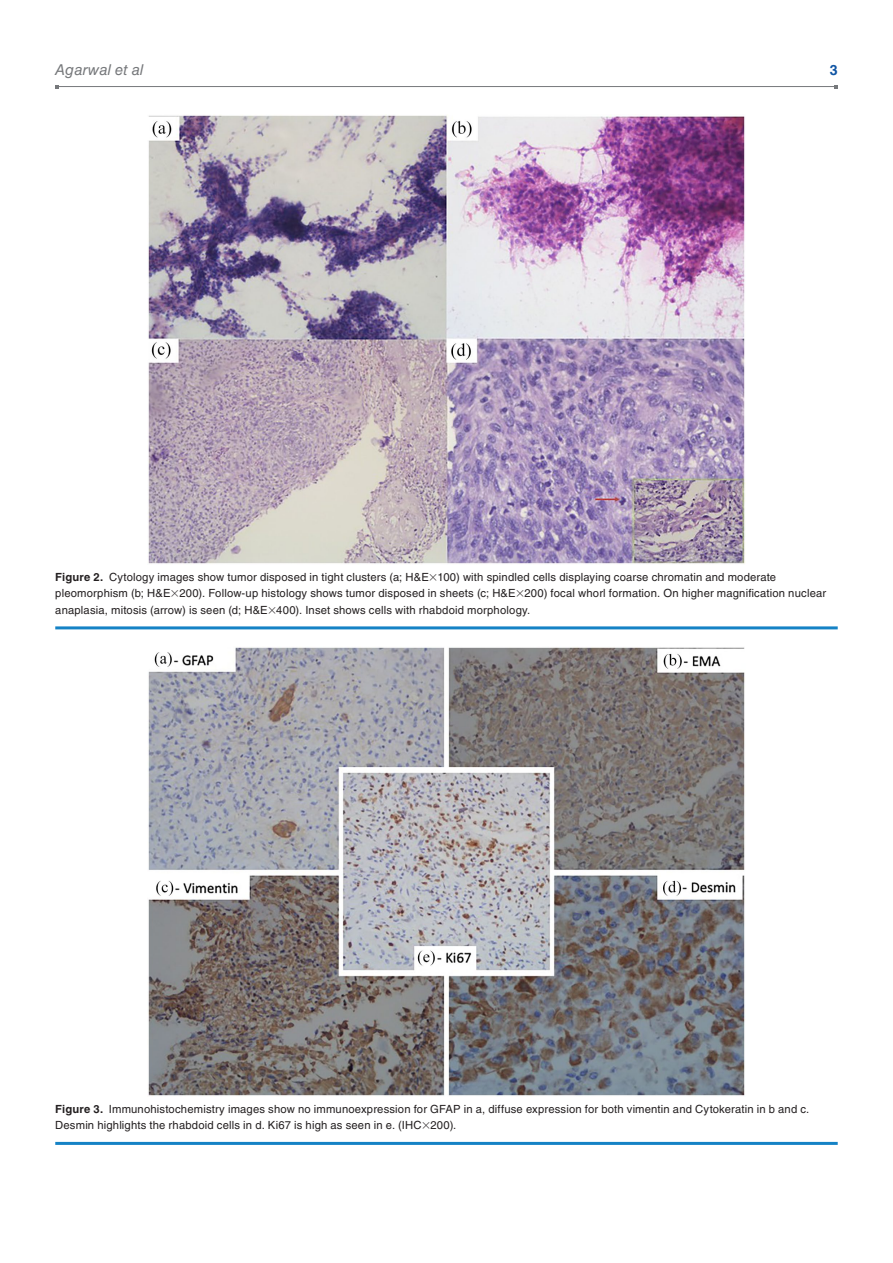
<style>
.page{position:relative;width:893px;height:1263px;background:#fff}
.page>*{position:absolute;margin:0;border:0;box-sizing:border-box;transform-origin:0 0}
.t1{font:italic 15px "Helvetica LT Std";color:#76787b}
.t2{font:700 14.25px "Helvetica LT Std";color:#1055a4}
.t3{font:11.25px/16.5px "Helvetica LT Std";letter-spacing:.015em;color:#231f20}
.s1{font-weight:700}
</style>
<div class="page">
<hr style="left:57px;top:86px;width:779px;height:1px;background:#76787b">
<hr style="left:55px;top:626px;width:783px;height:3px;background:#1582c5">
<img style="left:148px;top:115px;width:597px;height:449px">
<hr style="left:55px;top:1142px;width:783px;height:3px;background:#1582c5">
<img style="left:148px;top:647px;width:597px;height:449px">
<h1 class="t1" style="left:55px;top:61px;width:90px">Agarwal et al</h1>
<p class="t2" style="left:830px;top:61px;width:9px">3</p>
<p class="t3" style="left:55px;top:568px;width:772px"><span class="s1">Figure 2.</span> Cytology images show tumor disposed in tight clusters (a; H&amp;E 100) with spindled cells displaying coarse chromatin and moderate pleomorphism (b; H&amp;E 200). Follow-up histology shows tumor disposed in sheets (c; H&amp;E 200) focal whorl formation. On higher magnification nuclear anaplasia, mitosis (arrow) is seen (d; H&amp;E 400). Inset shows cells with rhabdoid morphology.</p>
<p class="t3" style="left:55px;top:1100px;width:755px"><span class="s1">Figure 3.</span> Immunohistochemistry images show no immunoexpression for GFAP in a, diffuse expression for both vimentin and Cytokeratin in b and c.<br>Desmin highlights the rhabdoid cells in d. Ki67 is high as seen in e. (IHC 200).</p>
</div>
